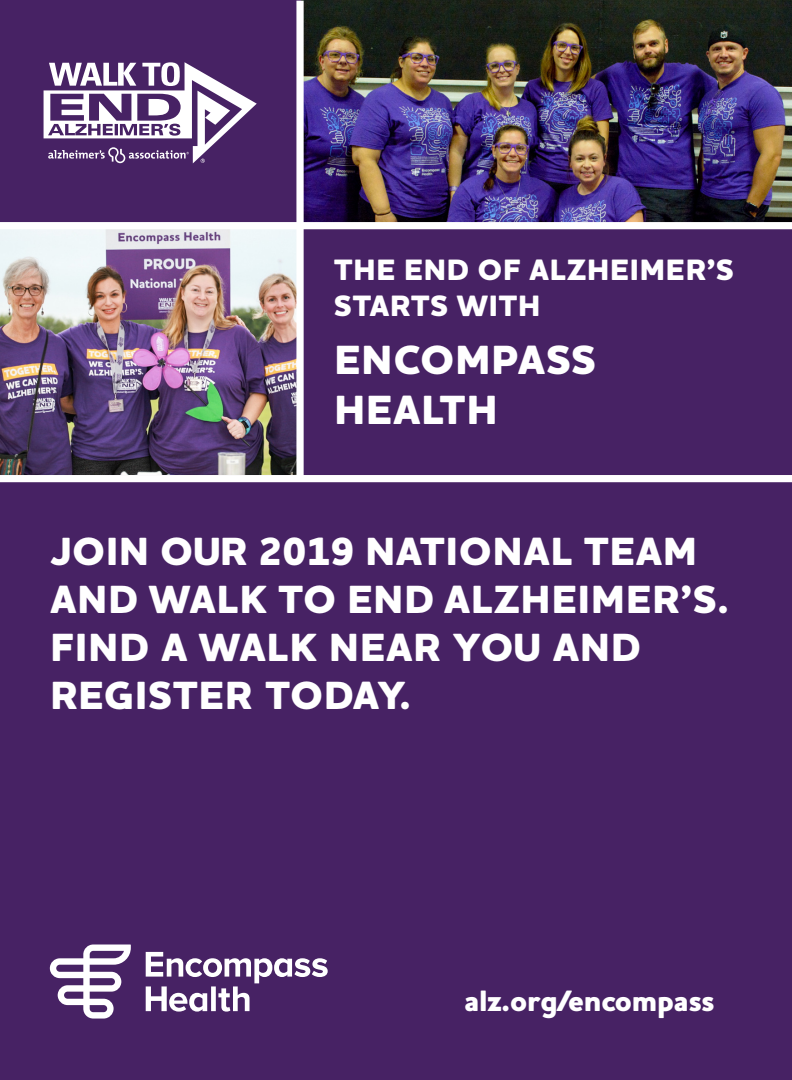
<style>
.page{position:relative;width:792px;height:1080px;background:#fff}
.page>*{position:absolute;margin:0;border:0;box-sizing:border-box;transform-origin:0 0}
.t1{font:800 41.5px/49.8px "Houschka Alt Pro";letter-spacing:.03em;color:#fff}
.t2{font:800 40px/48px "Houschka Alt Pro";letter-spacing:.03em;color:#fff}
.t3{font:800 30px/36px "Houschka Alt Pro";letter-spacing:.03em;color:#fff}
.t4{font:800 30px "Houschka Alt Pro";color:#fff}
</style>
<div class="page">
<img style="left:300px;top:0;width:492px;height:222px">
<img style="left:0;top:229px;width:296px;height:246px">
<div style="left:0;top:475px;width:792px;height:605px;background:#472264"></div>
<div style="left:0;top:0;width:300px;height:226px;background:#472264"></div>
<div style="left:299px;top:229px;width:493px;height:248px;background:#472264"></div>
<svg style="left:44px;top:62px;width:213px;height:101px"></svg>
<div style="left:0;top:222px;width:792px;height:7px;background:#fff"></div>
<div style="left:296px;top:1px;width:8px;height:481px;background:#fff"></div>
<div style="left:0;top:475px;width:792px;height:7px;background:#fff"></div>
<svg style="left:146px;top:952px;width:182px;height:60px"></svg>
<svg style="left:50px;top:945px;width:81px;height:74px"></svg>
<p class="t3" style="left:334px;top:253px;width:401px">THE END OF ALZHEIMER’S<br>STARTS WITH</p>
<p class="t1" style="left:334px;top:337px;width:263px">ENCOMPASS<br>HEALTH</p>
<p class="t2" style="left:50px;top:530px;width:680px">JOIN OUR 2019 NATIONAL TEAM<br>AND WALK TO END ALZHEIMER’S.<br>FIND A WALK NEAR YOU AND<br>REGISTER TODAY.</p>
<p class="t4" style="left:464px;top:981px;width:252px">alz.org/encompass</p>
</div>
